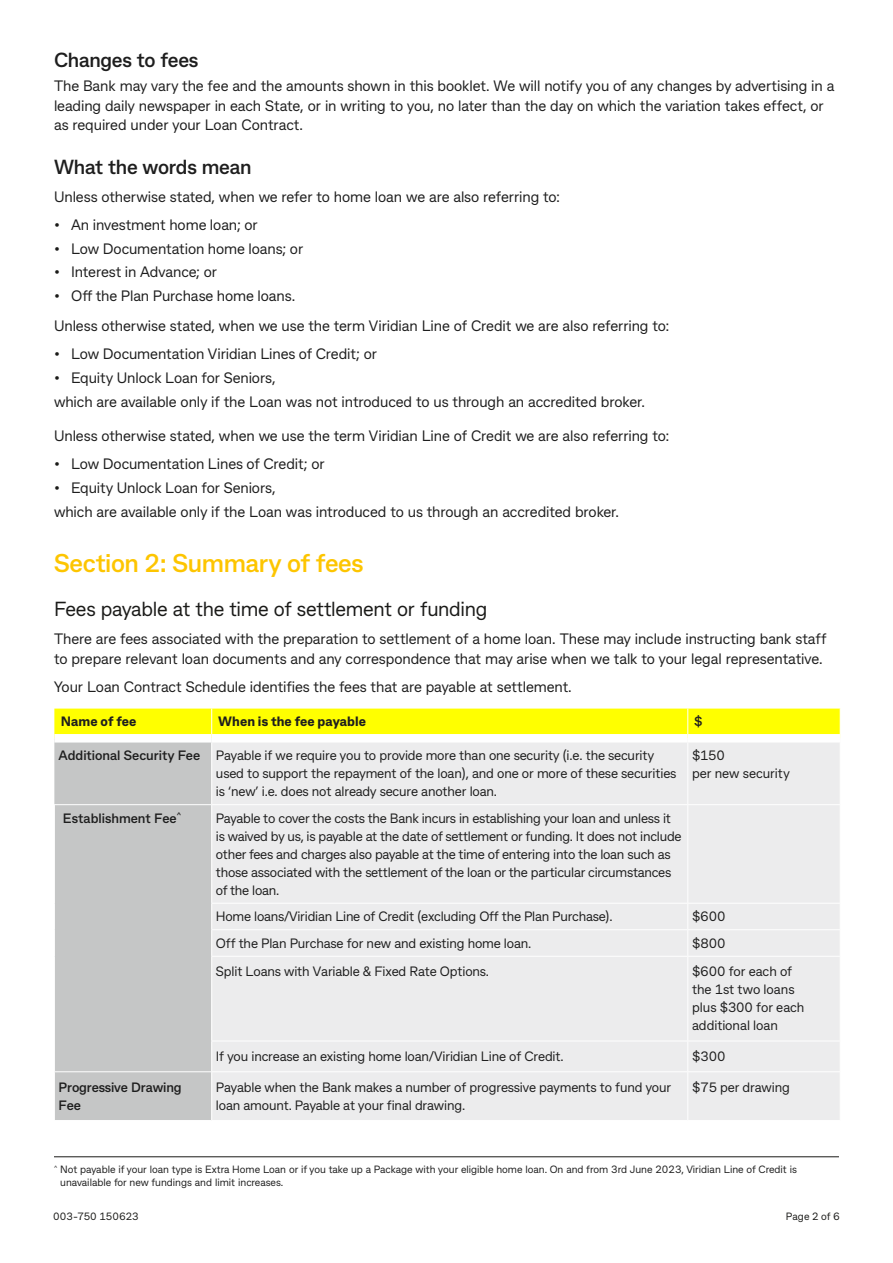
<style>
.page{position:relative;width:893px;height:1263px;background:#fff}
.page>*{position:absolute;margin:0;border:0;box-sizing:border-box;transform-origin:0 0}
.t1{font:700 25.5px "CBA Beacon Sans";letter-spacing:-.01em;color:#fdc500}
.H3_Regular{font:20.25px "CBA Beacon Sans";letter-spacing:-.015em;color:#1a1a18}
.H3_Bold{font:700 20.25px "CBA Beacon Sans";letter-spacing:-.01em;color:#1e1e1e}
.P_Body{font:15px/19.5px "CBA Beacon Sans";letter-spacing:-.005em;color:#1e1e1e}
._09_Table_Body{font:13.5px/18px "CBA Beacon Sans";letter-spacing:-.01em;color:#1e1e1e}
._08_Table_Bold{font:700 13.5px/18px "CBA Beacon Sans";letter-spacing:-.005em;color:#1e1e1e}
._07_Table_Heading{font:800 13.5px "CBA Beacon Sans";letter-spacing:.01em;color:#1e1e1e}
._07_Table_Heading-2{font:700 13.5px "CBA Beacon Sans";color:#1e1e1e}
._08_Table_Bold-2{font:10.5px/12.6px "CBA Beacon Sans";color:#1e1e1e}
.t2{font:10.5px "CBA Beacon Sans";letter-spacing:.005em;color:#1a1a18}
.s1{color:#1a1a18}
</style>
<div class="page">
<div style="left:54px;top:742px;width:157px;height:378px;background:#c5c6c6"></div>
<div style="left:212px;top:743px;width:628px;height:377px;background:#ececed"></div>
<hr style="left:687px;top:742px;width:1px;height:62px;background:#fff">
<hr style="left:212px;top:804px;width:476px;height:1px;background:#fff">
<hr style="left:688px;top:804px;width:153px;height:1px;background:#fff">
<hr style="left:687px;top:805px;width:1px;height:98px;background:#fff">
<hr style="left:211px;top:903px;width:477px;height:1px;background:#fff">
<hr style="left:688px;top:903px;width:153px;height:1px;background:#fff">
<hr style="left:211px;top:929px;width:477px;height:1px;background:#fff">
<hr style="left:688px;top:929px;width:153px;height:1px;background:#fff">
<svg style="left:687px;top:904px;width:1px;height:52px"></svg>
<hr style="left:211px;top:956px;width:477px;height:1px;background:#fff">
<hr style="left:688px;top:956px;width:153px;height:1px;background:#fff">
<hr style="left:687px;top:956px;width:1px;height:85px;background:#fff">
<hr style="left:211px;top:1041px;width:477px;height:1px;background:#fff">
<hr style="left:688px;top:1041px;width:153px;height:1px;background:#fff">
<hr style="left:687px;top:1041px;width:1px;height:30px;background:#fff">
<hr style="left:54px;top:1072px;width:1px;height:48px;background:#fff">
<hr style="left:212px;top:1071px;width:476px;height:1px;background:#fff">
<hr style="left:688px;top:1071px;width:153px;height:1px;background:#fff">
<hr style="left:687px;top:1072px;width:1px;height:48px;background:#fff">
<div style="left:54px;top:708px;width:787px;height:26px;background:#ff0"></div>
<hr style="left:54px;top:804px;width:158px;height:1px;background:#fff">
<hr style="left:54px;top:805px;width:1px;height:98px;background:#fff">
<svg style="left:54px;top:903px;width:1px;height:53px"></svg>
<hr style="left:54px;top:956px;width:1px;height:85px;background:#fff">
<hr style="left:54px;top:1041px;width:1px;height:30px;background:#fff">
<hr style="left:54px;top:1071px;width:158px;height:1px;background:#fff">
<hr style="left:54px;top:1156px;width:785px;height:1px;background:#1a1a18">
<h3 class="H3_Bold" style="left:54px;top:47px;width:146px">Changes to fees</h3>
<p class="P_Body" style="left:54px;top:76px;width:782px">The Bank may vary the fee and the amounts shown in this booklet. We will notify you of any changes by advertising in a leading daily newspaper in each State, or in writing to you, no later than the day on which the variation takes effect, or as required under your Loan Contract.</p>
<h3 class="H3_Bold" style="left:54px;top:153px;width:199px">What the words mean</h3>
<p class="P_Body" style="left:54px;top:186px;width:508px">Unless otherwise stated, when we refer to home loan we are also referring to:</p>
<p class="P_Body" style="left:54px;top:214px;width:205px"><span class="s1">•</span> An investment home loan; or</p>
<p class="P_Body" style="left:54px;top:238px;width:251px"><span class="s1">•</span> Low Documentation home loans; or</p>
<p class="P_Body" style="left:54px;top:262px;width:165px"><span class="s1">•</span> Interest in Advance; or</p>
<p class="P_Body" style="left:54px;top:286px;width:243px"><span class="s1">•</span> Off the Plan Purchase home loans.</p>
<p class="P_Body" style="left:54px;top:316px;width:617px">Unless otherwise stated, when we use the term Viridian Line of Credit we are also referring to:</p>
<p class="P_Body" style="left:54px;top:344px;width:325px"><span class="s1">•</span> Low Documentation Viridian Lines of Credit; or</p>
<p class="P_Body" style="left:54px;top:367px;width:223px"><span class="s1">•</span> Equity Unlock Loan for Seniors,</p>
<p class="P_Body" style="left:54px;top:391px;width:592px">which are available only if the Loan was not introduced to us through an accredited broker.</p>
<p class="P_Body" style="left:54px;top:426px;width:617px">Unless otherwise stated, when we use the term Viridian Line of Credit we are also referring to:</p>
<p class="P_Body" style="left:54px;top:454px;width:272px"><span class="s1">•</span> Low Documentation Lines of Credit; or</p>
<p class="P_Body" style="left:54px;top:477px;width:223px"><span class="s1">•</span> Equity Unlock Loan for Seniors,</p>
<p class="P_Body" style="left:54px;top:501px;width:567px">which are available only if the Loan was introduced to us through an accredited broker.</p>
<h2 class="t1" style="left:54px;top:546px;width:311px">Section 2: Summary of fees</h2>
<h3 class="H3_Regular" style="left:54px;top:595px;width:435px">Fees payable at the time of settlement or funding</h3>
<p class="P_Body" style="left:54px;top:628px;width:774px">There are fees associated with the preparation to settlement of a home loan. These may include instructing bank staff to prepare relevant loan documents and any correspondence that may arise when we talk to your legal representative.</p>
<p class="P_Body" style="left:54px;top:676px;width:519px">Your Loan Contract Schedule identifies the fees that are payable at settlement.</p>
<p class="_07_Table_Heading" style="left:61px;top:712px;width:77px">Name of fee</p>
<p class="_07_Table_Heading" style="left:218px;top:712px;width:149px">When is the fee payable</p>
<p class="_07_Table_Heading-2" style="left:694px;top:712px;width:10px">$</p>
<p class="_08_Table_Bold" style="left:59px;top:746px;width:143px">Additional Security Fee</p>
<p class="_09_Table_Body" style="left:216px;top:746px;width:462px">Payable if we require you to provide more than one security (i.e. the security used to support the repayment of the loan), and one or more of these securities is ‘new’ i.e. does not already secure another loan.</p>
<p class="_09_Table_Body" style="left:692px;top:746px;width:99px">$150<br>per new security</p>
<p class="_08_Table_Bold" style="left:63px;top:808px;width:120px">Establishment Fee<sup>^</sup></p>
<p class="_09_Table_Body" style="left:216px;top:808px;width:467px">Payable to cover the costs the Bank incurs in establishing your loan and unless it is waived by us, is payable at the date of settlement or funding. It does not include other fees and charges also payable at the time of entering into the loan such as those associated with the settlement of the loan or the particular circumstances of the loan.</p>
<p class="_09_Table_Body" style="left:216px;top:907px;width:398px">Home loans/Viridian Line of Credit (excluding Off the Plan Purchase).</p>
<p class="_09_Table_Body" style="left:692px;top:907px;width:35px">$600</p>
<p class="_09_Table_Body" style="left:216px;top:933px;width:317px">Off the Plan Purchase for new and existing home loan.</p>
<p class="_09_Table_Body" style="left:692px;top:933px;width:35px">$800</p>
<p class="_09_Table_Body" style="left:216px;top:962px;width:275px">Split Loans with Variable &amp; Fixed Rate Options.</p>
<p class="_09_Table_Body" style="left:692px;top:962px;width:114px">$600 for each of the 1st two loans plus $300 for each additional loan</p>
<p class="_09_Table_Body" style="left:216px;top:1047px;width:349px">If you increase an existing home loan/Viridian Line of Credit.</p>
<p class="_09_Table_Body" style="left:692px;top:1047px;width:35px">$300</p>
<p class="_08_Table_Bold" style="left:59px;top:1078px;width:124px">Progressive Drawing<br>Fee</p>
<p class="_09_Table_Body" style="left:216px;top:1077px;width:457px">Payable when the Bank makes a number of progressive payments to fund your loan amount. Payable at your final drawing.</p>
<p class="_09_Table_Body" style="left:692px;top:1077px;width:99px">$75 per drawing</p>
<p class="_08_Table_Bold-2" style="left:60px;top:1163px;width:738px;text-indent:-6px"><sup>^</sup> Not payable if your loan type is Extra Home Loan or if you take up a Package with your eligible home loan. On and from 3rd June 2023, Viridian Line of Credit is unavailable for new fundings and limit increases.</p>
<p class="t2" style="left:53px;top:1209px;width:87px">003-750 150623</p>
<p class="t2" style="left:786px;top:1209px;width:56px">Page 2 of 6</p>
</div>
